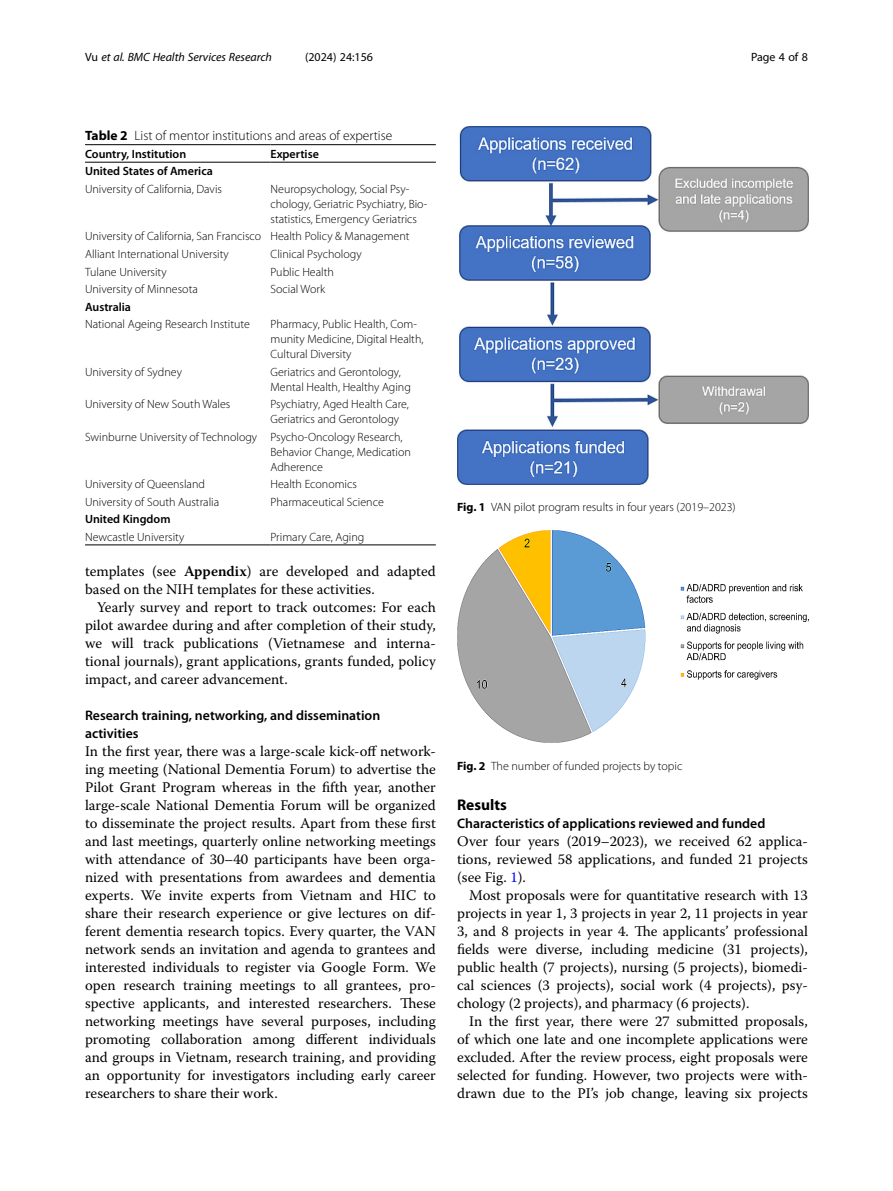
<style>
.page{position:relative;width:893px;height:1191px;background:#fff}
.page>*{position:absolute;margin:0;border:0;box-sizing:border-box;transform-origin:0 0}
.Head_1{font:700 15.45px "Myriad Pro";color:#000}
.Body_Text{font:14.7px/18px "Warnock Pro";color:#000;text-align:justify}
.Body_Text_Indent{font:14.7px/18px "Warnock Pro";color:#000;text-align:justify}
.Head_2{font:600 13.8px/18px "Myriad Pro";color:#000}
.Head_2_After_1{font:600 13.8px "Myriad Pro";color:#000}
.Table_Caption{font:300 13.5px "Myriad Pro";color:#000}
.Table_Body{font:300 12px/15px "Myriad Pro";color:#000}
.Figure_Caption{font:300 12px "Myriad Pro";color:#000}
.Table_Body-2{font:600 12px "Myriad Pro";color:#000}
.t1{font:italic 12px "Myriad Pro";color:#000}
.Table_Head{font:600 12px "Myriad Pro";color:#000}
.t2{font:12px "Myriad Pro";color:#000}
.s1{font-style:normal}
.s2{font-weight:700}
.s3{font-weight:600}
.s4{color:#00f}
</style>
<div class="page">
<hr style="left:85px;top:162px;width:185px;height:1px;background:#000">
<hr style="left:270px;top:144px;width:166px;height:1px;background:#000">
<hr style="left:270px;top:162px;width:166px;height:1px;background:#000">
<hr style="left:85px;top:544px;width:185px;height:1px;background:#000">
<hr style="left:270px;top:544px;width:166px;height:1px;background:#000">
<hr style="left:85px;top:144px;width:185px;height:1px;background:#000">
<img style="left:457px;top:531px;width:351px;height:211px">
<img style="left:457px;top:126px;width:351px;height:358px">
<p class="t1" style="left:85px;top:50px;width:188px"><span class="s1">Vu</span> et al. BMC Health Services Research</p>
<p class="t2" style="left:305px;top:50px;width:70px">(2024) 24:156</p>
<p class="t2" style="left:751px;top:50px;width:58px">Page 4 of 8</p>
<p class="Table_Caption" style="left:85px;top:128px;width:309px"><span class="s2">Table 2</span> List of mentor institutions and areas of expertise</p>
<p class="Table_Head" style="left:85px;top:146px;width:103px">Country, Institution</p>
<p class="Table_Head" style="left:270px;top:146px;width:50px">Expertise</p>
<p class="Table_Body-2" style="left:85px;top:164px;width:129px">United States of America</p>
<p class="Table_Body" style="left:85px;top:182px;width:138px">University of California, Davis</p>
<p class="Table_Body" style="left:270px;top:182px;width:158px">Neuropsychology, Social Psy&shy;chology, Geriatric Psychiatry, Bio&shy;statistics, Emergency Geriatrics</p>
<p class="Table_Body" style="left:85px;top:229px;width:178px">University of California, San Francisco</p>
<p class="Table_Body" style="left:270px;top:229px;width:141px">Health Policy &amp; Management</p>
<p class="Table_Body" style="left:85px;top:247px;width:145px">Alliant International University</p>
<p class="Table_Body" style="left:270px;top:247px;width:93px">Clinical Psychology</p>
<p class="Table_Body" style="left:85px;top:264px;width:83px">Tulane University</p>
<p class="Table_Body" style="left:270px;top:264px;width:65px">Public Health</p>
<p class="Table_Body" style="left:85px;top:282px;width:114px">University of Minnesota</p>
<p class="Table_Body" style="left:270px;top:282px;width:56px">Social Work</p>
<p class="Table_Body-2" style="left:85px;top:299px;width:48px">Australia</p>
<p class="Table_Body" style="left:85px;top:317px;width:166px">National Ageing Research Institute</p>
<p class="Table_Body" style="left:270px;top:317px;width:155px">Pharmacy, Public Health, Com&shy;munity Medicine, Digital Health,<br>Cultural Diversity</p>
<p class="Table_Body" style="left:85px;top:364px;width:98px">University of Sydney</p>
<p class="Table_Body" style="left:270px;top:364px;width:142px">Geriatrics and Gerontology,<br>Mental Health, Healthy Aging</p>
<p class="Table_Body" style="left:85px;top:397px;width:147px">University of New South Wales</p>
<p class="Table_Body" style="left:270px;top:397px;width:140px">Psychiatry, Aged Health Care,<br>Geriatrics and Gerontology</p>
<p class="Table_Body" style="left:85px;top:429px;width:174px">Swinburne University of Technology</p>
<p class="Table_Body" style="left:270px;top:429px;width:142px">Psycho-Oncology Research,<br>Behavior Change, Medication<br>Adherence</p>
<p class="Table_Body" style="left:85px;top:477px;width:121px">University of Queensland</p>
<p class="Table_Body" style="left:270px;top:477px;width:88px">Health Economics</p>
<p class="Table_Body" style="left:85px;top:494px;width:136px">University of South Australia</p>
<p class="Table_Body" style="left:270px;top:494px;width:115px">Pharmaceutical Science</p>
<p class="Table_Body-2" style="left:85px;top:511px;width:87px">United Kingdom</p>
<p class="Table_Body" style="left:85px;top:529px;width:101px">Newcastle University</p>
<p class="Table_Body" style="left:270px;top:529px;width:95px">Primary Care, Aging</p>
<p class="Body_Text_Indent" style="left:85px;top:562px;width:352px">templates (see <span class="s3">Appendix</span>) are developed and adapted based on the NIH templates for these activities.</p>
<p class="Body_Text_Indent" style="left:85px;top:598px;width:352px;text-indent:12px">Yearly survey and report to track outcomes: For each pilot awardee during and after completion of their study, we will track publications (Vietnamese and interna&shy;tional journals), grant applications, grants funded, policy impact, and career advancement.</p>
<p class="Head_2" style="left:85px;top:706px;width:297px">Research training, networking, and dissemination activities</p>
<p class="Body_Text" style="left:85px;top:742px;width:352px">In the first year, there was a large-scale kick-off network&shy;ing meeting (National Dementia Forum) to advertise the Pilot Grant Program whereas in the fifth year, another large-scale National Dementia Forum will be organized to disseminate the project results. Apart from these first and last meetings, quarterly online networking meetings with attendance of 30–40 participants have been orga&shy;nized with presentations from awardees and dementia experts. We invite experts from Vietnam and HIC to share their research experience or give lectures on dif&shy;ferent dementia research topics. Every quarter, the VAN network sends an invitation and agenda to grantees and interested individuals to register via Google Form. We open research training meetings to all grantees, pro&shy;spective applicants, and interested researchers. These networking meetings have several purposes, including promoting collaboration among different individuals and groups in Vietnam, research training, and providing an opportunity for investigators including early career researchers to share their work.</p>
<p class="Figure_Caption" style="left:457px;top:501px;width:280px"><span class="s2">Fig. 1</span> VAN pilot program results in four years (2019–2023)</p>
<p class="Figure_Caption" style="left:457px;top:759px;width:227px"><span class="s2">Fig. 2</span> The number of funded projects by topic</p>
<p class="Head_1" style="left:457px;top:795px;width:51px">Results</p>
<p class="Head_2_After_1" style="left:457px;top:815px;width:310px">Characteristics of applications reviewed and funded</p>
<p class="Body_Text" style="left:457px;top:832px;width:352px">Over four years (2019–2023), we received 62 applica&shy;tions, reviewed 58 applications, and funded 21 projects (see Fig. <span class="s4">1</span>).</p>
<p class="Body_Text_Indent" style="left:457px;top:886px;width:352px;text-indent:12px">Most proposals were for quantitative research with 13 projects in year 1, 3 projects in year 2, 11 projects in year 3, and 8 projects in year 4. The applicants’ professional fields were diverse, including medicine (31 projects), public health (7 projects), nursing (5 projects), biomedi&shy;cal sciences (3 projects), social work (4 projects), psy&shy;chology (2 projects), and pharmacy (6 projects).</p>
<p class="Body_Text_Indent" style="left:457px;top:1012px;width:352px;text-indent:12px">In the first year, there were 27 submitted proposals, of which one late and one incomplete applications were excluded. After the review process, eight proposals were selected for funding. However, two projects were with&shy;drawn due to the PI’s job change, leaving six projects</p>
</div>
